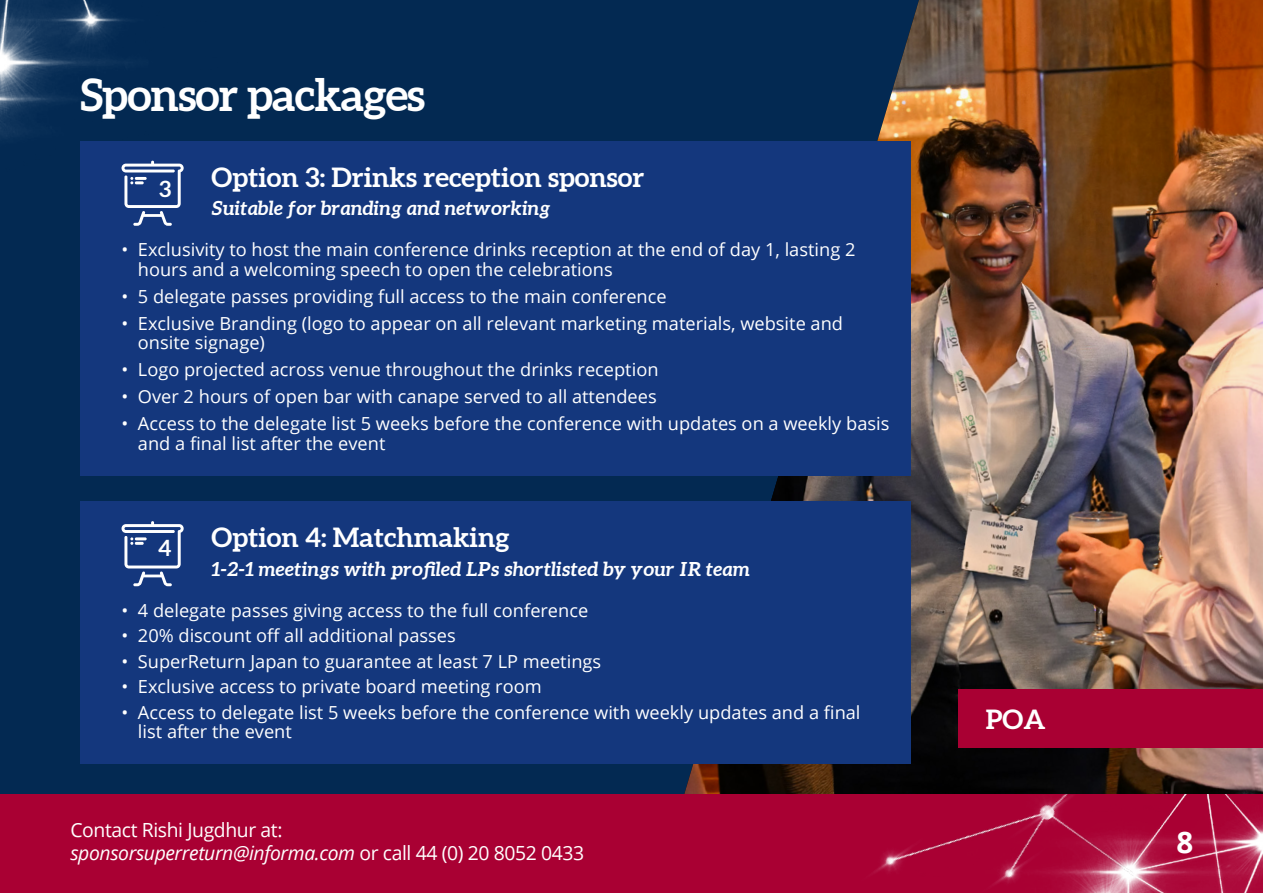
<style>
.page{position:relative;width:1263px;height:893px;background:#032952}
.page>*{position:absolute;margin:0;border:0;box-sizing:border-box;transform-origin:0 0}
.t1{font:700 45px "Aleo";letter-spacing:-.02em;color:#fff}
.t2{font:700 29.7px "Open Sans";color:#fff}
.t3{font:700 27px "Aleo";color:#fff}
.t4{font:700 22.5px "Aleo";color:#fff}
.t5{font:italic 700 19.5px "Aleo";color:#fff}
.t6{font:19.5px/23.4px "Open Sans";letter-spacing:-.02em;color:#fff}
.t7{font:18px/19.5px "Open Sans";color:#fff}
.s1{font-style:italic}
</style>
<div class="page">
<img style="left:684px;top:0;width:579px;height:794px">
<div style="left:958px;top:689px;width:305px;height:59px;background:#a90033"></div>
<img style="left:0;top:0;width:125px;height:137px">
<div style="left:80px;top:141px;width:830px;height:335px;background:#14377d"></div>
<svg style="left:121px;top:161px;width:63px;height:65px"></svg>
<div style="left:80px;top:501px;width:830px;height:263px;background:#14377d"></div>
<svg style="left:121px;top:521px;width:63px;height:65px"></svg>
<div style="left:0;top:794px;width:1263px;height:99px;background:#a90033"></div>
<img style="left:1133px;top:794px;width:130px;height:99px">
<img style="left:874px;top:794px;width:259px;height:99px">
<h1 class="t1" style="left:80px;top:67px;width:346px">Sponsor packages</h1>
<p class="t4" style="left:159px;top:175px;width:14px">3</p>
<h3 class="t3" style="left:212px;top:161px;width:434px">Option 3: Drinks reception sponsor</h3>
<p class="t5" style="left:212px;top:196px;width:341px">Suitable for branding and networking</p>
<p class="t7" style="left:138px;top:239px;width:719px;text-indent:-17px">• Exclusivity to host the main conference drinks reception at the end of day 1, lasting 2 hours and a welcoming speech to open the celebrations</p>
<p class="t7" style="left:121px;top:286px;width:547px">• 5 delegate passes providing full access to the main conference</p>
<p class="t7" style="left:138px;top:313px;width:707px;text-indent:-17px">• Exclusive Branding (logo to appear on all relevant marketing materials, website and onsite signage)</p>
<p class="t7" style="left:121px;top:359px;width:539px">• Logo projected across venue throughout the drinks reception</p>
<p class="t7" style="left:121px;top:386px;width:537px">• Over 2 hours of open bar with canape served to all attendees</p>
<p class="t7" style="left:138px;top:413px;width:753px;text-indent:-17px">• Access to the delegate list 5 weeks before the conference with updates on a weekly basis and a final list after the event</p>
<p class="t4" style="left:158px;top:534px;width:15px">4</p>
<h3 class="t3" style="left:212px;top:521px;width:300px">Option 4: Matchmaking</h3>
<p class="t5" style="left:212px;top:557px;width:540px">1-2-1 meetings with profiled LPs shortlisted by your IR team</p>
<p class="t7" style="left:121px;top:600px;width:468px">• 4 delegate passes giving access to the full conference</p>
<p class="t7" style="left:121px;top:625px;width:336px">• 20% discount off all additional passes</p>
<p class="t7" style="left:121px;top:651px;width:481px">• SuperReturn Japan to guarantee at least 7 LP meetings</p>
<p class="t7" style="left:121px;top:676px;width:422px">• Exclusive access to private board meeting room</p>
<p class="t7" style="left:138px;top:702px;width:724px;text-indent:-17px">• Access to delegate list 5 weeks before the conference with weekly updates and a final list after the event</p>
<h3 class="t3" style="left:986px;top:703px;width:61px">POA</h3>
<p class="t6" style="left:70px;top:818px;width:515px">Contact Rishi Jugdhur at:<br><span class="s1">sponsorsuperreturn@informa.com</span> or call 44 (0) 20 8052 0433</p>
<h2 class="t2" style="left:1176px;top:821px;width:18px">8</h2>
</div>
